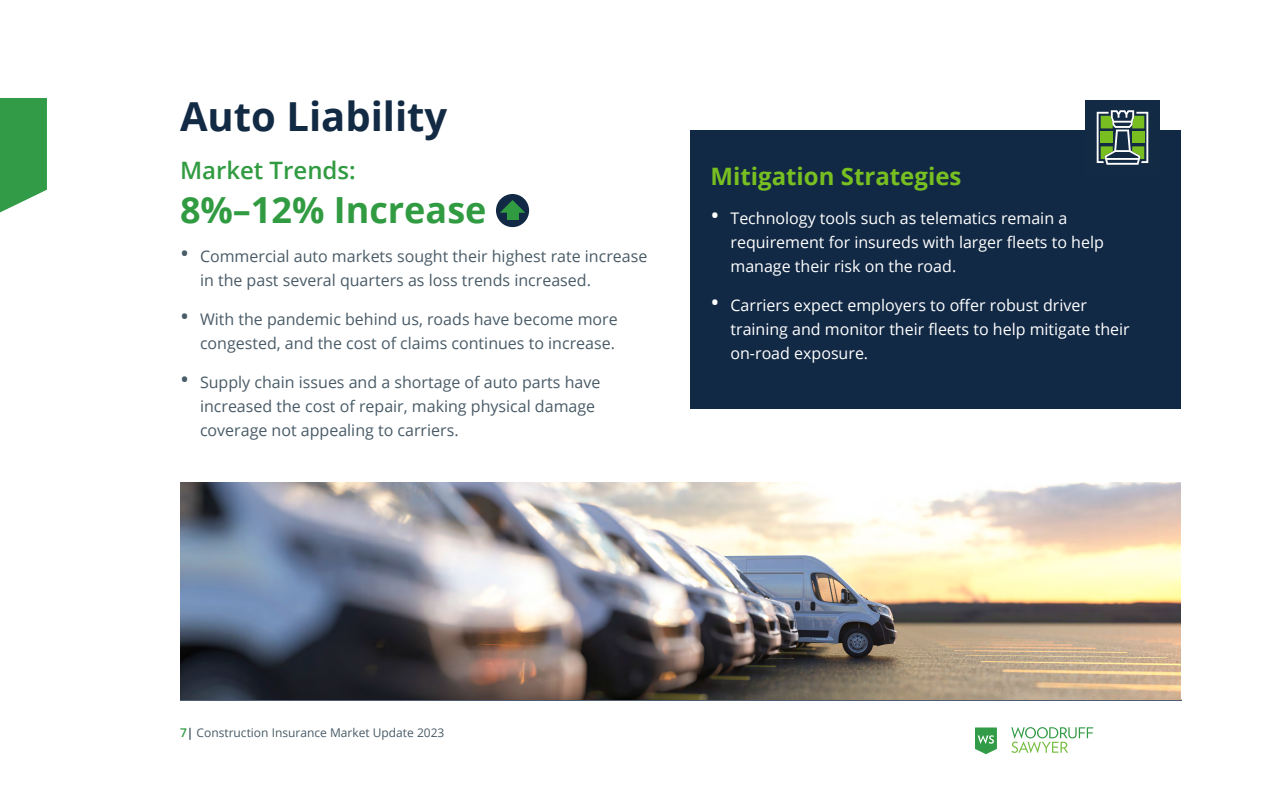
<style>
.page{position:relative;width:1280px;height:800px;background:#fff}
.page>*{position:absolute;margin:0;border:0;box-sizing:border-box;transform-origin:0 0}
.t1{font:700 40px "Open Sans";color:#132a44}
.t2{font:700 36px "Open Sans";color:#319b42}
.t3{font:700 24px "Open Sans";color:#78bf21}
.t4{font:600 24px "Open Sans";color:#319b42}
.t5{font:16px/24px "Open Sans";color:#495b67}
.t6{font:16px/24px "Open Sans";color:#fff}
.t7{font:12px "Open Sans";color:#495b67}
.s1{font-size:24px}
.s2{font-weight:600;color:#319b42}
.s3{font-weight:700}
</style>
<div class="page">
<svg style="left:0;top:98px;width:47px;height:114px"></svg>
<hr style="left:180px;top:700px;width:1002px;height:1px;background:#132a44">
<svg style="left:1011px;top:727px;width:82px;height:26px"></svg>
<svg style="left:975px;top:728px;width:22px;height:26px"></svg>
<div style="left:690px;top:130px;width:491px;height:279px;background:#122945"></div>
<div style="left:1085px;top:100px;width:75px;height:75px;background:#132a44"></div>
<svg style="left:1097px;top:110px;width:51px;height:55px"></svg>
<img style="left:180px;top:482px;width:1001px;height:218px">
<div style="left:496px;top:194px;width:33px;height:33px;background:#122945;border-radius:50%"></div>
<div style="left:507px;top:208px;width:12px;height:12px;background:#319b42"></div>
<svg style="left:500px;top:200px;width:25px;height:13px"></svg>
<h1 class="t1" style="left:180px;top:88px;width:269px">Auto Liability</h1>
<h3 class="t4" style="left:180px;top:154px;width:177px">Market Trends:</h3>
<h2 class="t2" style="left:180px;top:184px;width:308px">8%–12% Increase</h2>
<p class="t5" style="left:200px;top:243px;width:449px;text-indent:-20px"><span class="s1">•</span> Commercial auto markets sought their highest rate increase in the past several quarters as loss trends increased.</p>
<p class="t5" style="left:180px;top:306px;width:439px;text-align:right"><span class="s1">•</span> With the pandemic behind us, roads have become more congested, and the cost of claims continues to increase.</p>
<p class="t5" style="left:200px;top:369px;width:402px;text-indent:-20px"><span class="s1">•</span> Supply chain issues and a shortage of auto parts have increased the cost of repair, making physical damage coverage not appealing to carriers.</p>
<h3 class="t3" style="left:710px;top:159px;width:252px">Mitigation Strategies</h3>
<p class="t6" style="left:730px;top:206px;width:375px;text-indent:-20px"><span class="s1">•</span> Technology tools such as telematics remain a requirement for insureds with larger fleets to help manage their risk on the road.</p>
<p class="t6" style="left:730px;top:293px;width:401px;text-indent:-20px"><span class="s1">•</span> Carriers expect employers to offer robust driver training and monitor their fleets to help mitigate their on-road exposure.</p>
<p class="t7" style="left:180px;top:724px;width:266px"><span class="s2">7</span><span class="s3">|</span> Construction Insurance Market Update 2023</p>
</div>
